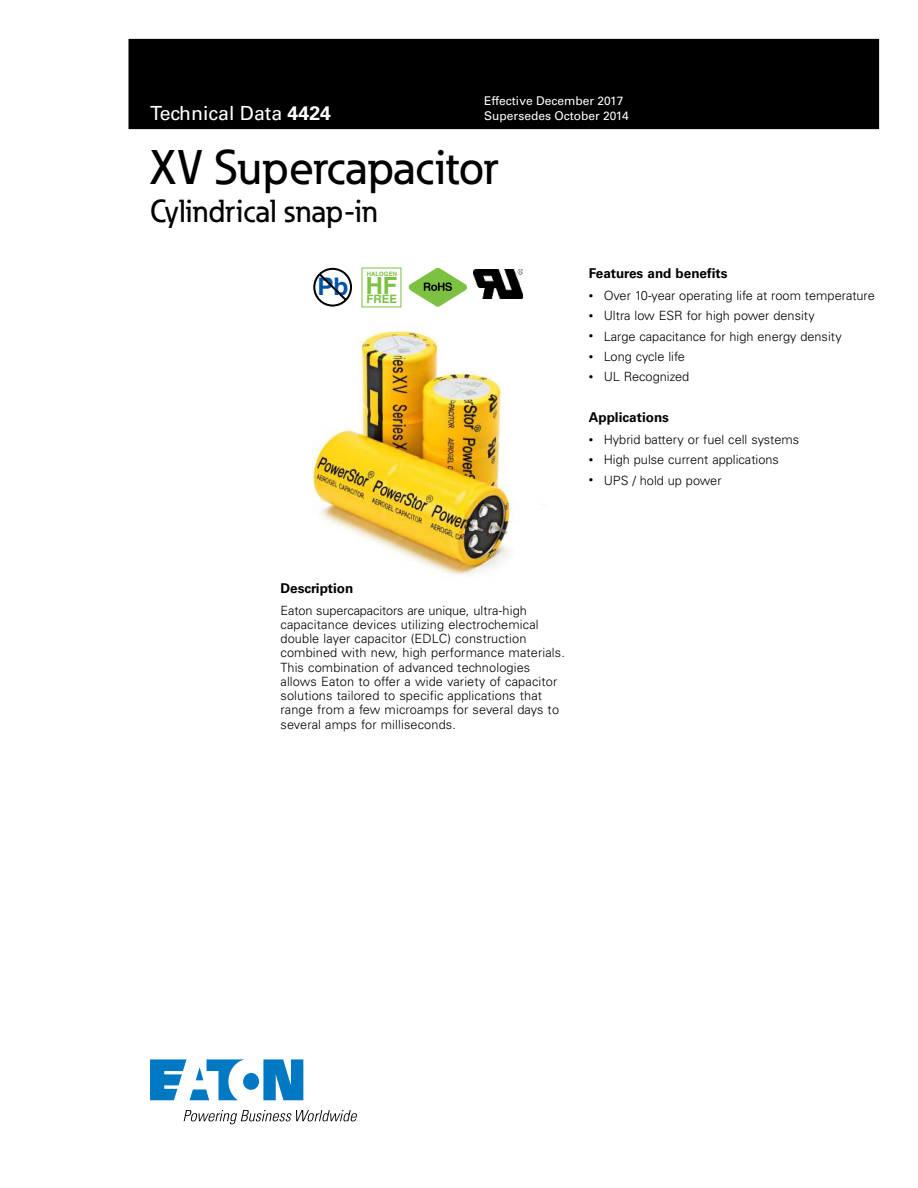
<style>
.page{position:relative;width:918px;height:1188px;background:#fff}
.page>*{position:absolute;margin:0;border:0;box-sizing:border-box;transform-origin:0 0}
.t1{font:500 48px "Eaton";color:#000}
.t2{font:500 31.5px "Eaton";color:#000}
.t3{font:700 24.3px "Helvetica";color:#0054a6}
.t4{font:700 23.7px "Helvetica";color:#7cc142}
.t5{font:19.5px "Univers LT Std";color:#fff}
.t6{font:700 13.5px "Univers LT Std";color:#000}
.t7{font:300 12.75px/14.2px "Univers";letter-spacing:.01em;color:#000}
.t8{font:12px/15px "Univers LT Std";color:#fff}
.t9{font:700 11.55px "Helvetica";color:#7cc142}
.t10{font:700 6px "Helvetica";color:#7cc142}
.s1{font-weight:700}
.s2{font-size:9px}
</style>
<div class="page">
<svg style="left:150px;top:1059px;width:153px;height:41px"></svg>
<svg style="left:184px;top:1110px;width:173px;height:14px"></svg>
<div style="left:129px;top:39px;width:750px;height:90px;background:#000"></div>
<img style="left:312px;top:301px;width:205px;height:275px">
<svg style="left:313px;top:268px;width:39px;height:39px"></svg>
<svg style="left:409px;top:268px;width:58px;height:39px"></svg>
<img style="left:473px;top:269px;width:50px;height:30px">
<h3 class="t5" style="left:150px;top:106px;width:183px">Technical Data <span class="s1">4424</span></h3>
<p class="t8" style="left:484px;top:94px;width:146px">Effective December 2017<br>Supersedes October 2014</p>
<h1 class="t1" style="left:150px;top:149px;width:350px">XV Supercapacitor</h1>
<h2 class="t2" style="left:150px;top:199px;width:229px">Cylindrical snap-in</h2>
<h3 class="t3" style="left:317px;top:273px;width:33px">Pb</h3>
<p class="t10" style="left:367px;top:271px;width:32px">HALOGEN</p>
<h3 class="t4" style="left:366px;top:272px;width:33px">HF</h3>
<p class="t9" style="left:366px;top:292px;width:32px">FREE</p>
<p class="t6" style="left:589px;top:268px;width:140px">Features and benefits</p>
<p class="t7" style="left:589px;top:289px;width:288px"><span class="s2">•</span> Over 10-year operating life at room temperature</p>
<p class="t7" style="left:589px;top:310px;width:228px"><span class="s2">•</span> Ultra low ESR for high power density</p>
<p class="t7" style="left:589px;top:330px;width:254px"><span class="s2">•</span> Large capacitance for high energy density</p>
<p class="t7" style="left:589px;top:350px;width:98px"><span class="s2">•</span> Long cycle life</p>
<p class="t7" style="left:589px;top:370px;width:102px"><span class="s2">•</span> UL Recognized</p>
<p class="t6" style="left:589px;top:412px;width:82px">Applications</p>
<p class="t7" style="left:589px;top:433px;width:212px"><span class="s2">•</span> Hybrid battery or fuel cell systems</p>
<p class="t7" style="left:589px;top:454px;width:192px"><span class="s2">•</span> High pulse current applications</p>
<p class="t7" style="left:589px;top:474px;width:134px"><span class="s2">•</span> UPS / hold up power</p>
<p class="t6" style="left:280px;top:583px;width:74px">Description</p>
<p class="t7" style="left:280px;top:604px;width:286px">Eaton supercapacitors are unique, ultra-high capacitance devices utilizing electrochemical double layer capacitor (EDLC) construction combined with new, high performance materials.<br>This combination of advanced technologies allows Eaton to offer a wide variety of capacitor solutions tailored to specific applications that range from a few microamps for several days to several amps for milliseconds.</p>
</div>
